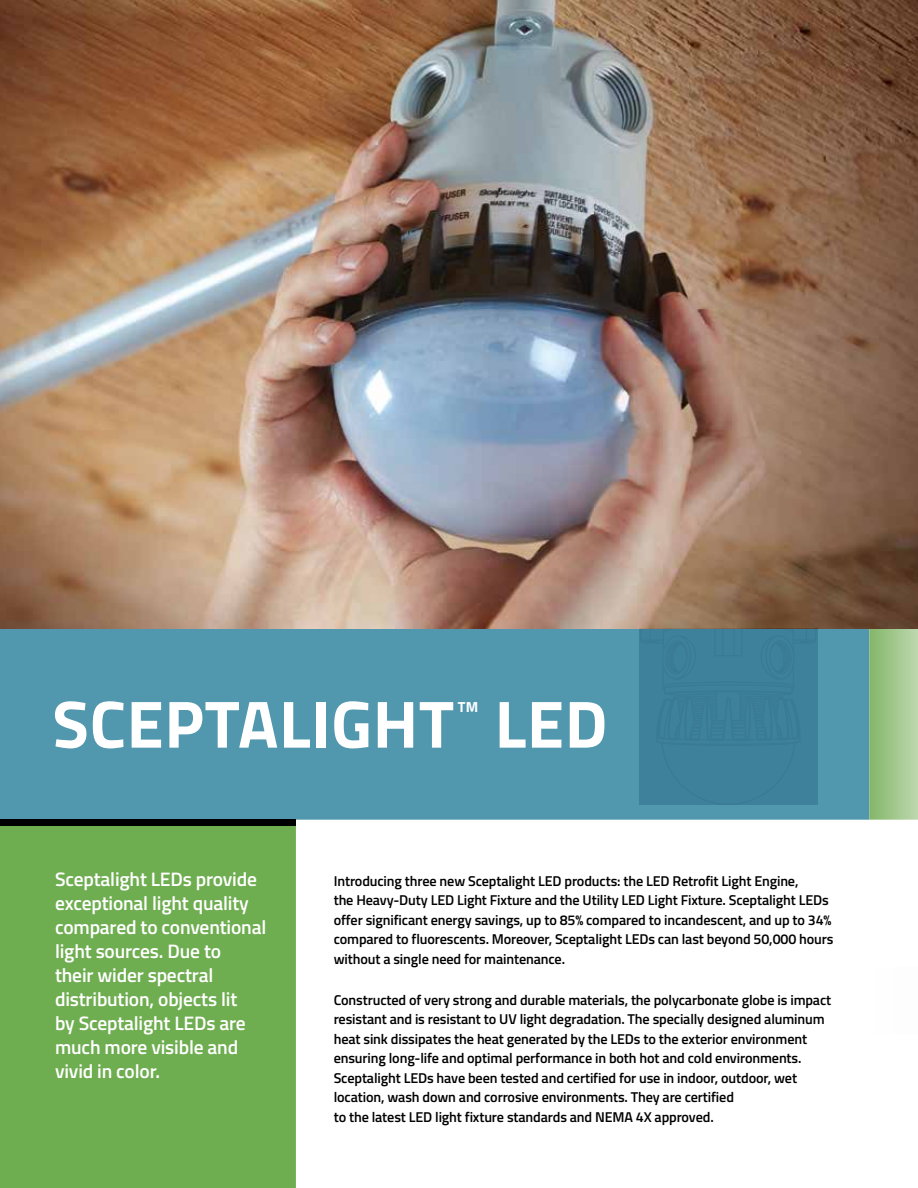
<style>
.page{position:relative;width:918px;height:1188px;background:#fff}
.page>*{position:absolute;margin:0;border:0;box-sizing:border-box;transform-origin:0 0}
.t1{font:700 67.05px "Titillium";letter-spacing:.01em;color:#fff}
.t2{font:600 19.5px/24px "Titillium";letter-spacing:-.01em;color:#fff}
.t3{font:700 14.55px "Titillium";color:#fff}
.t4{font:600 14.25px/19.5px "Titillium";letter-spacing:-.01em;color:#000}
</style>
<div class="page">
<div style="left:0;top:826px;width:296px;height:362px;background:#6ead50"></div>
<div style="left:0;top:628px;width:869px;height:192px;background:#5197ae"></div>
<div style="left:0;top:820px;width:296px;height:6px;background:#000"></div>
<div style="left:869px;top:628px;width:49px;height:192px;background:linear-gradient(to right,#84b668,#bdd8af)"></div>
<img style="left:0;top:0;width:918px;height:629px">
<div style="left:640px;top:680px;width:176px;height:125px;background:#3d819a"></div>
<h1 class="t1" style="left:52px;top:673px;width:403px">SCEPTALIGHT</h1>
<p class="t3" style="left:458px;top:696px;width:22px">TM</p>
<h1 class="t1" style="left:495px;top:673px;width:114px">LED</h1>
<h2 class="t2" style="left:55px;top:866px;width:213px">Sceptalight LEDs provide exceptional light quality compared to conventional light sources. Due to<br>their wider spectral distribution, objects lit<br>by Sceptalight LEDs are much more visible and vivid in color.</h2>
<p class="t4" style="left:334px;top:870px;width:501px">Introducing three new Sceptalight LED products: the LED Retrofit Light Engine,<br>the Heavy-Duty LED Light Fixture and the Utility LED Light Fixture. Sceptalight LEDs offer significant energy savings, up to 85% compared to incandescent, and up to 34% compared to fluorescents. Moreover, Sceptalight LEDs can last beyond 50,000 hours without a single need for maintenance.</p>
<p class="t4" style="left:334px;top:989px;width:499px">Constructed of very strong and durable materials, the polycarbonate globe is impact resistant and is resistant to UV light degradation. The specially designed aluminum heat sink dissipates the heat generated by the LEDs to the exterior environment ensuring long-life and optimal performance in both hot and cold environments.<br>Sceptalight LEDs have been tested and certified for use in indoor, outdoor, wet location, wash down and corrosive environments. They are certified<br>to the latest LED light fixture standards and NEMA 4X approved.</p>
</div>
